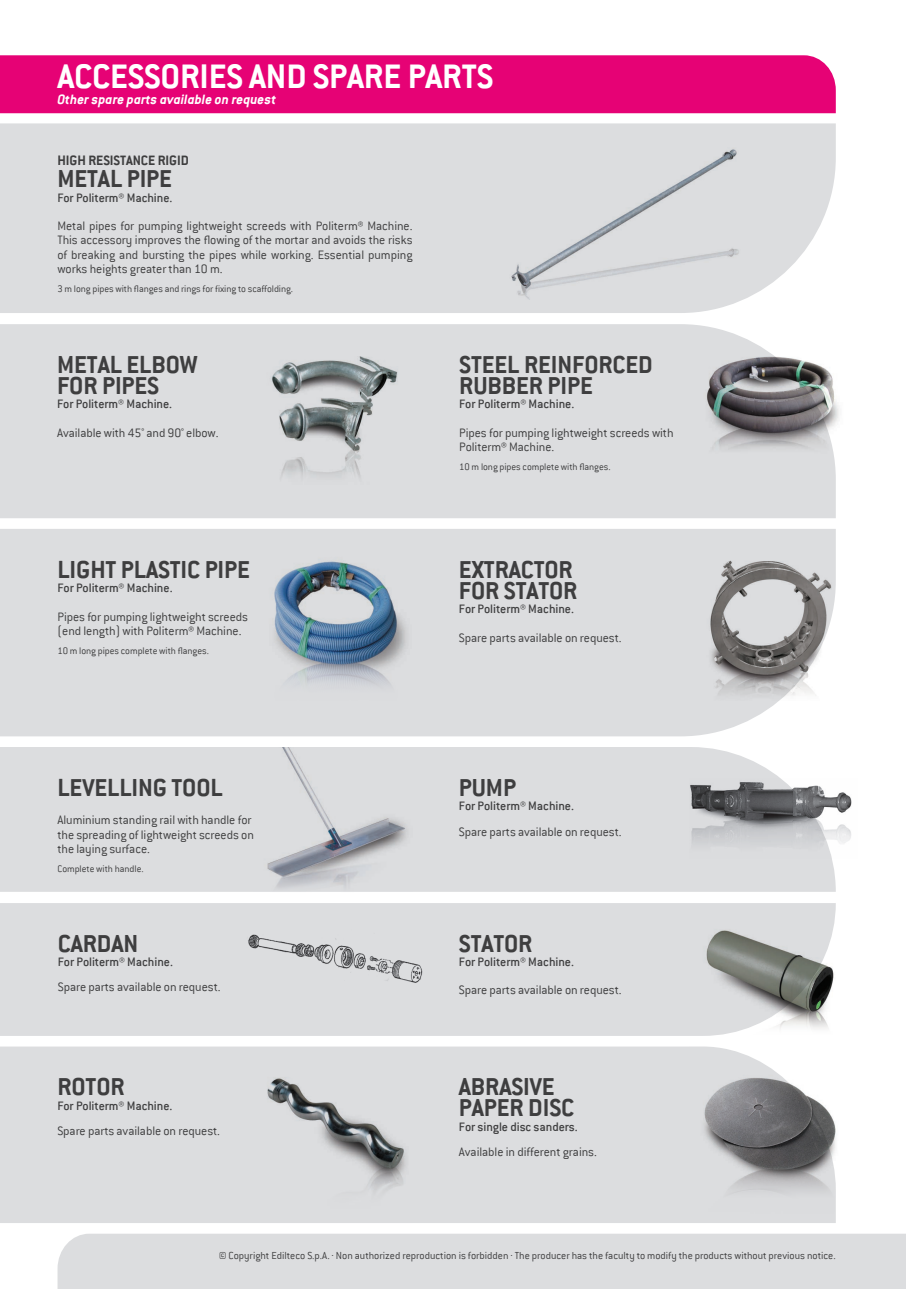
<style>
.page{position:relative;width:906px;height:1289px;background:#fff}
.page>*{position:absolute;margin:0;border:0;box-sizing:border-box;transform-origin:0 0}
.t1{font:700 37.5px "Conduit ITC";letter-spacing:-.005em;color:#fff}
.t2{font:700 27px/21px "Conduit ITC";letter-spacing:-.005em;color:#3e3e3f}
.t3{font:italic 700 15px "Conduit ITC";color:#fff}
.t4{font:700 15px "Conduit ITC";letter-spacing:-.005em;color:#3e3e3f}
.t5{font:300 13.5px/14.2px "Conduit ITC";letter-spacing:-.005em;color:#3e3e3f}
.t6{font:500 13.5px "Conduit ITC";letter-spacing:-.005em;color:#3e3e3f}
.t7{font:300 11.25px "Conduit ITC";color:#3e3e3f}
.t8{font:300 10.5px "Conduit ITC";letter-spacing:-.005em;color:#3e3e3f}
</style>
<div class="page">
<div style="left:58px;top:1233px;width:848px;height:55px;background:#dcdddf"></div>
<div style="left:0;top:123px;width:836px;height:190px;background:#dcdddf"></div>
<img style="left:507px;top:143px;width:236px;height:156px">
<div style="left:0;top:55px;width:836px;height:58px;background:#e60275"></div>
<div style="left:0;top:324px;width:836px;height:194px;background:#dcdddf"></div>
<img style="left:696px;top:356px;width:143px;height:105px">
<img style="left:255px;top:356px;width:157px;height:129px">
<div style="left:0;top:529px;width:836px;height:207px;background:#dcdddf"></div>
<img style="left:689px;top:556px;width:147px;height:144px">
<img style="left:263px;top:551px;width:148px;height:185px">
<div style="left:0;top:747px;width:836px;height:145px;background:#dcdddf"></div>
<img style="left:689px;top:779px;width:163px;height:80px">
<img style="left:254px;top:747px;width:158px;height:145px">
<div style="left:0;top:903px;width:836px;height:132px;background:#dcdddf"></div>
<img style="left:697px;top:912px;width:139px;height:122px">
<img style="left:246px;top:929px;width:178px;height:57px">
<div style="left:0;top:1046px;width:773px;height:176px;background:#dcdddf"></div>
<img style="left:261px;top:1071px;width:151px;height:151px">
<img style="left:698px;top:1070px;width:138px;height:149px">
<div style="left:689px;top:1046px;width:205px;height:176px;border:2px solid #fff"></div>
<h1 class="t1" style="left:57px;top:55px;width:437px">ACCESSORIES AND SPARE PARTS</h1>
<p class="t3" style="left:57px;top:90px;width:220px">Other spare parts available on request</p>
<p class="t4" style="left:57px;top:151px;width:133px">HIGH RESISTANCE RIGID</p>
<h2 class="t2" style="left:57px;top:168px;width:116px">METAL PIPE</h2>
<p class="t6" style="left:57px;top:190px;width:117px">For Politerm® Machine.</p>
<p class="t5" style="left:57px;top:219px;width:357px;text-align:justify">Metal pipes for pumping lightweight screeds with Politerm® Machine.<br>This accessory improves the flowing of the mortar and avoids the risks of breaking and bursting the pipes while working. Essential pumping works heights greater than 10 m.</p>
<p class="t8" style="left:57px;top:282px;width:237px">3 m long pipes with flanges and rings for fixing to scaffolding.</p>
<h2 class="t2" style="left:57px;top:353px;width:142px">METAL ELBOW<br>FOR PIPES</h2>
<p class="t6" style="left:57px;top:396px;width:117px">For Politerm® Machine.</p>
<p class="t5" style="left:57px;top:425px;width:163px">Available with 45° and 90° elbow.</p>
<h2 class="t2" style="left:58px;top:558px;width:194px">LIGHT PLASTIC PIPE</h2>
<p class="t6" style="left:58px;top:580px;width:117px">For Politerm® Machine.</p>
<p class="t5" style="left:58px;top:609px;width:192px">Pipes for pumping lightweight screeds (end length) with Politerm® Machine.</p>
<p class="t8" style="left:58px;top:644px;width:153px">10 m long pipes complete with flanges.</p>
<h2 class="t2" style="left:459px;top:354px;width:195px">STEEL REINFORCED<br>RUBBER PIPE</h2>
<p class="t6" style="left:459px;top:396px;width:117px">For Politerm® Machine.</p>
<p class="t5" style="left:459px;top:425px;width:216px">Pipes for pumping lightweight screeds with<br>Politerm® Machine.</p>
<p class="t8" style="left:459px;top:461px;width:153px">10 m long pipes complete with flanges.</p>
<h2 class="t2" style="left:459px;top:558px;width:120px">EXTRACTOR<br>FOR STATOR</h2>
<p class="t6" style="left:459px;top:601px;width:117px">For Politerm® Machine.</p>
<p class="t5" style="left:459px;top:630px;width:164px">Spare parts available on request.</p>
<h2 class="t2" style="left:58px;top:776px;width:167px">LEVELLING TOOL</h2>
<p class="t5" style="left:58px;top:813px;width:198px">Aluminium standing rail with handle for the spreading of lightweight screeds on the laying surface.</p>
<p class="t8" style="left:58px;top:862px;width:88px">Complete with handle.</p>
<h2 class="t2" style="left:58px;top:932px;width:82px">CARDAN</h2>
<p class="t6" style="left:58px;top:954px;width:117px">For Politerm® Machine.</p>
<p class="t5" style="left:58px;top:980px;width:164px">Spare parts available on request.</p>
<h2 class="t2" style="left:57px;top:1075px;width:69px">ROTOR</h2>
<p class="t6" style="left:57px;top:1097px;width:117px">For Politerm® Machine.</p>
<p class="t5" style="left:57px;top:1123px;width:164px">Spare parts available on request.</p>
<h2 class="t2" style="left:459px;top:776px;width:59px">PUMP</h2>
<p class="t6" style="left:459px;top:798px;width:117px">For Politerm® Machine.</p>
<p class="t5" style="left:459px;top:824px;width:164px">Spare parts available on request.</p>
<h2 class="t2" style="left:459px;top:932px;width:75px">STATOR</h2>
<p class="t6" style="left:459px;top:954px;width:117px">For Politerm® Machine.</p>
<p class="t5" style="left:459px;top:983px;width:164px">Spare parts available on request.</p>
<h2 class="t2" style="left:459px;top:1075px;width:117px">ABRASIVE<br>PAPER DISC</h2>
<p class="t6" style="left:459px;top:1118px;width:120px">For single disc sanders.</p>
<p class="t5" style="left:459px;top:1144px;width:139px">Available in different grains.</p>
<p class="t7" style="left:219px;top:1249px;width:618px">© Copyright Edilteco S.p.A. · Non authorized reproduction is forbidden · The producer has the faculty to modify the products without previous notice.</p>
</div>
